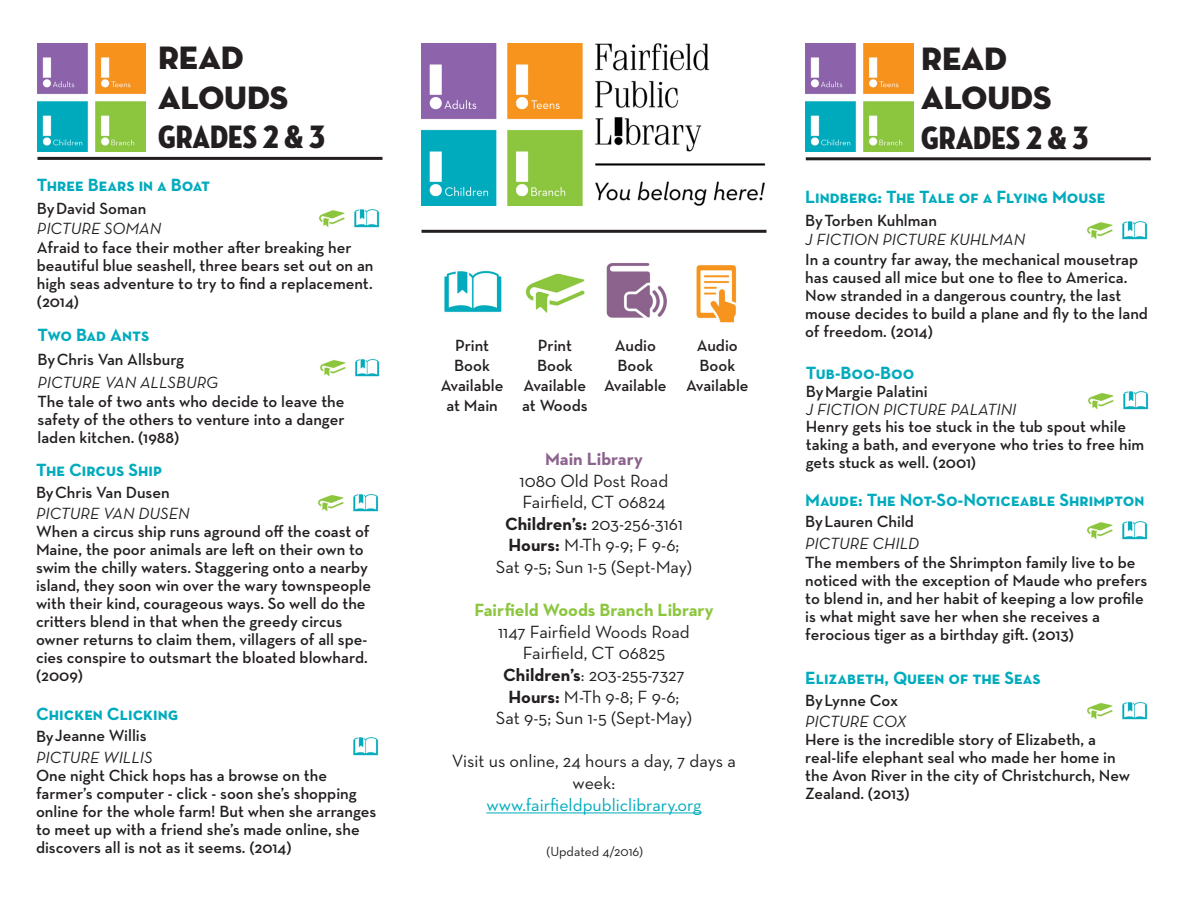
<style>
.page{position:relative;width:1188px;height:918px;background:#fff}
.page>*{position:absolute;margin:0;border:0;box-sizing:border-box;transform-origin:0 0}
.t1{font:33px/39.6px "Neutraface Display Titling";color:#231f20}
.t2{font:33px "Neutraface Condensed Titling";color:#231f20}
.t3{font:18px/21.6px "Neutraface Text";color:#231f20;text-align:center}
.t4{font:700 18px "Neutraface Text";color:#00abbd}
.t5{font:18px "Neutraface Text";color:#00abbd}
.t6{font:700 18px "Neutraface Text";color:#8cc63f}
.t7{font:700 18px "Neutraface Text";color:#8c638d}
.t8{font:600 16.5px/18px "Neutraface Text";color:#231f20}
.t9{font:italic 16.5px "Neutraface Text";color:#231f20}
.t10{font:13.5px "Neutraface Text";color:#231f20}
.s1{font-weight:700}
</style>
<div class="page">
<img style="left:422px;top:44px;width:343px;height:161px">
<img style="left:806px;top:44px;width:108px;height:108px">
<img style="left:38px;top:44px;width:108px;height:108px">
<hr style="left:806px;top:157px;width:345px;height:3px;background:#231f20">
<hr style="left:38px;top:157px;width:344px;height:3px;background:#231f20">
<hr style="left:422px;top:230px;width:344px;height:3px;background:#231f20">
<hr style="left:486px;top:813px;width:216px;height:1px;background:#00abbd">
<img style="left:444px;top:270px;width:58px;height:43px">
<img style="left:606px;top:263px;width:61px;height:55px">
<img style="left:525px;top:273px;width:60px;height:40px">
<img style="left:696px;top:265px;width:41px;height:58px">
<img style="left:1122px;top:221px;width:26px;height:18px">
<img style="left:1087px;top:222px;width:26px;height:17px">
<img style="left:1122px;top:521px;width:26px;height:18px">
<img style="left:1087px;top:522px;width:26px;height:17px">
<img style="left:1123px;top:391px;width:26px;height:19px">
<img style="left:1087px;top:393px;width:27px;height:17px">
<img style="left:1122px;top:702px;width:26px;height:18px">
<img style="left:1086px;top:703px;width:27px;height:17px">
<img style="left:353px;top:737px;width:26px;height:19px">
<img style="left:353px;top:494px;width:26px;height:18px">
<img style="left:317px;top:495px;width:27px;height:17px">
<img style="left:354px;top:209px;width:26px;height:18px">
<img style="left:319px;top:210px;width:26px;height:17px">
<img style="left:355px;top:359px;width:25px;height:18px">
<img style="left:319px;top:360px;width:27px;height:17px">
<p class="t1" style="left:158px;top:38px;width:132px">READ<br>ALOUDS</p>
<p class="t2" style="left:158px;top:118px;width:168px">GRADES 2 &amp; 3</p>
<p class="t4" style="left:37px;top:174px;width:175px">Three Bears in a Boat</p>
<p class="t8" style="left:37px;top:199px;width:111px">ByDavid Soman</p>
<p class="t9" style="left:37px;top:218px;width:126px">PICTURE SOMAN</p>
<p class="t8" style="left:37px;top:238px;width:338px">Afraid to face their mother after breaking her beautiful blue seashell, three bears set out on an high seas adventure to try to find a replacement. (2014)</p>
<p class="t4" style="left:38px;top:323px;width:113px">Two Bad Ants</p>
<p class="t8" style="left:38px;top:351px;width:148px">ByChris Van Allsburg</p>
<p class="t9" style="left:38px;top:372px;width:182px">PICTURE VAN ALLSBURG</p>
<p class="t8" style="left:38px;top:392px;width:309px;text-align:justify">The tale of two ants who decide to leave the safety of the others to venture into a danger laden kitchen. (1988)</p>
<p class="t4" style="left:36px;top:458px;width:128px">The Circus Ship</p>
<p class="t8" style="left:36px;top:483px;width:135px">ByChris Van Dusen</p>
<p class="t9" style="left:36px;top:503px;width:155px">PICTURE VAN DUSEN</p>
<p class="t8" style="left:36px;top:523px;width:337px">When a circus ship runs aground off the coast of Maine, the poor animals are left on their own to swim the chilly waters. Staggering onto a nearby island, they soon win over the wary townspeople with their kind, courageous ways. So well do the critters blend in that when the greedy circus owner returns to claim them, villagers of all spe&shy;cies conspire to outsmart the bloated blowhard. (2009)</p>
<p class="t4" style="left:36px;top:702px;width:144px">Chicken Clicking</p>
<p class="t8" style="left:36px;top:727px;width:112px">ByJeanne Willis</p>
<p class="t9" style="left:36px;top:747px;width:118px">PICTURE WILLIS</p>
<p class="t8" style="left:36px;top:767px;width:342px">One night Chick hops has a browse on the farmer’s computer - click - soon she’s shopping online for the whole farm! But when she arranges to meet up with a friend she’s made online, she discovers all is not as it seems. (2014)</p>
<p class="t8" style="left:441px;top:336px;width:64px;line-height:19.8px;text-align:center">Print<br>Book<br>Available at Main</p>
<p class="t8" style="left:522px;top:336px;width:67px;line-height:19.8px;text-align:center">Print<br>Book<br>Available at Woods</p>
<p class="t8" style="left:604px;top:336px;width:64px;line-height:19.8px;text-align:center">Audio<br>Book<br>Available</p>
<p class="t8" style="left:686px;top:336px;width:64px;line-height:19.8px;text-align:center">Audio<br>Book<br>Available</p>
<p class="t7" style="left:545px;top:447px;width:99px">Main Library</p>
<p class="t3" style="left:520px;top:469px;width:150px">1080 Old Post Road</p>
<p class="t3" style="left:522px;top:491px;width:145px">Fairfield, CT 06824</p>
<p class="t3" style="left:505px;top:513px;width:179px"><span class="s1">Children’s:</span> 203-256-3161</p>
<p class="t3" style="left:509px;top:534px;width:172px"><span class="s1">Hours:</span> M-Th 9-9; F 9-6;</p>
<p class="t3" style="left:496px;top:556px;width:198px">Sat 9-5; Sun 1-5 (Sept-May)</p>
<p class="t6" style="left:474px;top:598px;width:241px">Fairfield Woods Branch Library</p>
<p class="t3" style="left:498px;top:621px;width:193px">1147 Fairfield Woods Road</p>
<p class="t3" style="left:523px;top:642px;width:144px">Fairfield, CT 06825</p>
<p class="t3" style="left:503px;top:664px;width:183px"><span class="s1">Children’s</span>: 203-255-7327</p>
<p class="t3" style="left:509px;top:685px;width:172px"><span class="s1">Hours:</span> M-Th 9-8; F 9-6;</p>
<p class="t3" style="left:496px;top:707px;width:198px">Sat 9-5; Sun 1-5 (Sept-May)</p>
<p class="t3" style="left:452px;top:750px;width:286px">Visit us online, 24 hours a day, 7 days a week:</p>
<p class="t5" style="left:486px;top:793px;width:217px">www.fairfieldpubliclibrary.org</p>
<p class="t10" style="left:547px;top:843px;width:98px">(Updated 4/2016)</p>
<p class="t1" style="left:921px;top:39px;width:87px">READ</p>
<p class="t1" style="left:921px;top:78px;width:132px">ALOUDS</p>
<p class="t2" style="left:921px;top:119px;width:168px">GRADES 2 &amp; 3</p>
<p class="t4" style="left:805px;top:186px;width:302px">Lindberg: The Tale of a Flying Mouse</p>
<p class="t8" style="left:805px;top:211px;width:133px">ByTorben Kuhlman</p>
<p class="t9" style="left:805px;top:229px;width:222px">J FICTION PICTURE KUHLMAN</p>
<p class="t8" style="left:805px;top:250px;width:344px">In a country far away, the mechanical mousetrap has caused all mice but one to flee to America.<br>Now stranded in a dangerous country, the last mouse decides to build a plane and fly to the land of freedom. (2014)</p>
<p class="t4" style="left:806px;top:361px;width:110px">Tub-Boo-Boo</p>
<p class="t8" style="left:806px;top:383px;width:123px">ByMargie Palatini</p>
<p class="t9" style="left:806px;top:399px;width:212px">J FICTION PICTURE PALATINI</p>
<p class="t8" style="left:806px;top:418px;width:340px">Henry gets his toe stuck in the tub spout while taking a bath, and everyone who tries to free him gets stuck as well. (2001)</p>
<p class="t4" style="left:805px;top:489px;width:341px">Maude: The Not-So-Noticeable Shrimpton</p>
<p class="t8" style="left:805px;top:512px;width:110px">ByLauren Child</p>
<p class="t9" style="left:805px;top:533px;width:115px">PICTURE CHILD</p>
<p class="t8" style="left:805px;top:553px;width:344px">The members of the Shrimpton family live to be noticed with the exception of Maude who prefers to blend in, and her habit of keeping a low profile is what might save her when she receives a</p>
<p class="t8" style="left:805px;top:625px;width:270px">ferocious tiger as a birthday gift. (2013)</p>
<p class="t4" style="left:805px;top:666px;width:237px">Elizabeth, Queen of the Seas</p>
<p class="t8" style="left:805px;top:691px;width:94px">ByLynne Cox</p>
<p class="t9" style="left:805px;top:711px;width:103px">PICTURE COX</p>
<p class="t8" style="left:805px;top:731px;width:326px">Here is the incredible story of Elizabeth, a real-life elephant seal who made her home in the Avon River in the city of Christchurch, New Zealand. (2013)</p>
</div>
